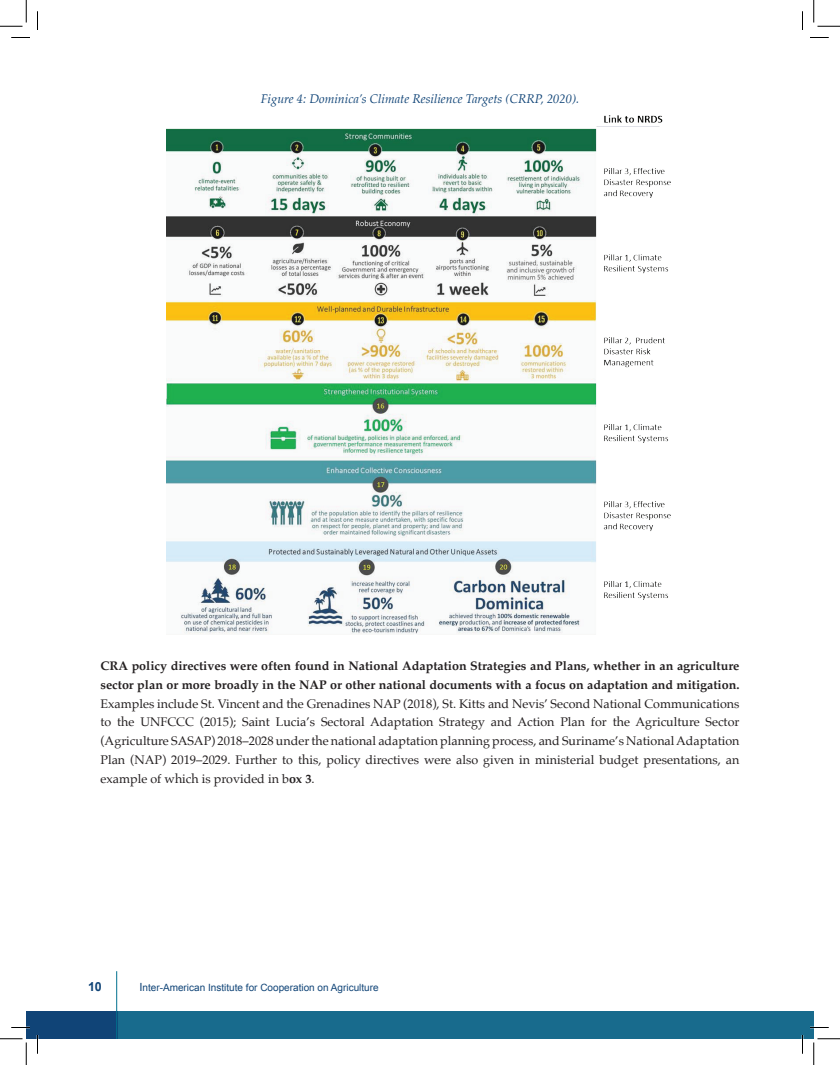
<style>
.page{position:relative;width:840px;height:1065px;background:#fff}
.page>*{position:absolute;margin:0;border:0;box-sizing:border-box;transform-origin:0 0}
.t1{font:12.5px/18.8px "Palatino";color:#231f20;text-align:justify}
.t2{font:700 12.5px/18.8px "Palatino";color:#231f20}
.t3{font:italic 12.5px "Palatino";color:#104477}
.t4{font:700 12.5px "Arial";color:#104477}
.t5{font:10px "Arial";color:#104477}
.s1{font-weight:700}
.s2{font-size:11.25px}
</style>
<div class="page">
<div style="left:118px;top:1011px;width:684px;height:28px;background:#186b8d"></div>
<div style="left:802px;top:1011px;width:12px;height:28px;background:#186b8d"></div>
<div style="left:26px;top:1011px;width:92px;height:28px;background:#104477"></div>
<hr style="left:116px;top:971px;width:1px;height:68px;background:#00718e">
<img style="left:166px;top:115px;width:505px;height:519px">
<svg style="left:11px;top:37px;width:19px;height:1px"></svg>
<svg style="left:810px;top:37px;width:19px;height:1px"></svg>
<svg style="left:11px;top:1027px;width:19px;height:1px"></svg>
<svg style="left:810px;top:1027px;width:19px;height:1px"></svg>
<svg style="left:37px;top:11px;width:1px;height:19px"></svg>
<svg style="left:37px;top:1035px;width:1px;height:19px"></svg>
<svg style="left:802px;top:11px;width:1px;height:19px"></svg>
<svg style="left:802px;top:1035px;width:1px;height:19px"></svg>
<svg style="left:0;top:0;width:27px;height:27px"></svg>
<svg style="left:0;top:1039px;width:27px;height:26px"></svg>
<svg style="left:814px;top:0;width:26px;height:27px"></svg>
<svg style="left:814px;top:1039px;width:26px;height:26px"></svg>
<p class="t3" style="left:261px;top:88px;width:320px">Figure 4: Dominica’s Climate Resilience Targets (CRRP, 2020).</p>
<p class="t2" style="left:101px;top:656px;width:641px">CRA policy directives were often found in National Adaptation Strategies and Plans, whether in an agriculture sector plan or more broadly in the NAP or other national documents with a focus on adaptation and mitigation.</p>
<p class="t1" style="left:101px;top:694px;width:641px">Examples include St. Vincent and the Grenadines NAP (2018), St. Kitts and Nevis’ Second National Communications to the UNFCCC (2015); Saint Lucia’s Sectoral Adaptation Strategy and Action Plan for the Agriculture Sector (Agriculture SASAP) 2018–2028 under the national adaptation planning process, and Suriname’s National Adaptation Plan (NAP) 2019–2029. Further to this, policy directives were also given in ministerial budget presentations, an example of which is provided in b<span class="s1">ox 3</span>.</p>
<p class="t4" style="left:88px;top:978px;width:15px">10</p>
<p class="t5" style="left:139px;top:980px;width:241px"><span class="s2">I</span>nter-American Institute for Cooperation on Agriculture</p>
</div>
